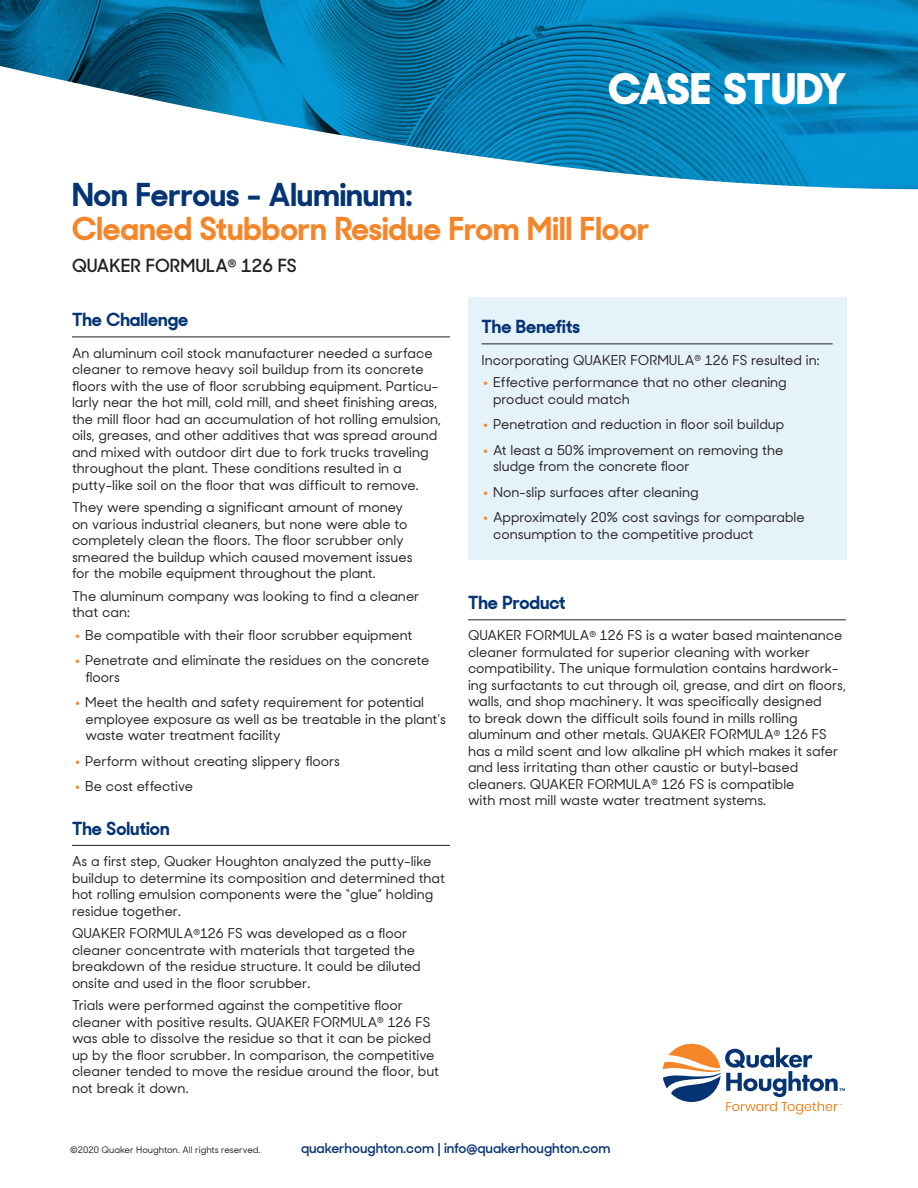
<style>
.page{position:relative;width:918px;height:1188px;background:#fff}
.page>*{position:absolute;margin:0;border:0;box-sizing:border-box;transform-origin:0 0}
.t1{font:800 42px "Sharp Sans Display No 2";color:#fff}
.t2{font:700 31.5px/34.5px "Sharp Sans Display No 2";color:#f58529}
.t3{font:700 18px "Sharp Sans Display No 2";color:#053474}
.t4{font:600 18px "Sharp Sans Display No 2";color:#231f20}
.H5_-_Paragraph_Text{font:500 13.5px/16.5px "Sharp Sans Display No 2";color:#231f20}
.t5{font:600 13.5px "Sharp Sans Display No 2";color:#053474}
.t6{font:500 9px "Sharp Sans Display No 2";color:#231f20}
.s1{color:#053474}
.s2{font-weight:400;font-size:27px;color:#f58529}
</style>
<div class="page">
<svg style="left:0;top:0;width:918px;height:6px;background:#0482b8"></svg>
<svg style="left:0;top:6px;width:918px;height:304px"></svg>
<svg style="left:663px;top:1044px;width:182px;height:71px"></svg>
<hr style="left:72px;top:337px;width:378px;height:1px;background:#231f20">
<hr style="left:72px;top:845px;width:378px;height:1px;background:#231f20">
<hr style="left:468px;top:619px;width:378px;height:1px;background:#231f20">
<div style="left:468px;top:297px;width:378px;height:262px;background:#e6f2fa"></div>
<hr style="left:482px;top:344px;width:351px;height:1px;background:#231f20">
<h1 class="t1" style="left:608px;top:52px;width:239px">CASE STUDY</h1>
<h2 class="t2" style="left:72px;top:173px;width:579px"><span class="s1">Non Ferrous - Aluminum:<br></span>Cleaned Stubborn Residue From Mill Floor</h2>
<h3 class="t4" style="left:72px;top:250px;width:226px">QUAKER FORMULA<sup>®</sup> 126 FS</h3>
<h4 class="t3" style="left:72px;top:304px;width:118px">The Challenge</h4>
<p class="H5_-_Paragraph_Text" style="left:72px;top:343px;width:370px">An aluminum coil stock manufacturer needed a surface cleaner to remove heavy soil buildup from its concrete floors with the use of floor scrubbing equipment. Particu&shy;larly near the hot mill, cold mill, and sheet finishing areas, the mill floor had an accumulation of hot rolling emulsion, oils, greases, and other additives that was spread around and mixed with outdoor dirt due to fork trucks traveling throughout the plant. These conditions resulted in a putty-like soil on the floor that was difficult to remove.</p>
<p class="H5_-_Paragraph_Text" style="left:72px;top:498px;width:342px">They were spending a significant amount of money on various industrial cleaners, but none were able to completely clean the floors. The floor scrubber only smeared the buildup which caused movement issues for the mobile equipment throughout the plant.</p>
<p class="H5_-_Paragraph_Text" style="left:72px;top:586px;width:349px">The aluminum company was looking to find a cleaner that can:</p>
<p class="H5_-_Paragraph_Text" style="left:74px;top:625px;width:340px"><span class="s2">•</span> Be compatible with their floor scrubber equipment</p>
<p class="H5_-_Paragraph_Text" style="left:86px;top:651px;width:345px;text-indent:-12px"><span class="s2">•</span> Penetrate and eliminate the residues on the concrete floors</p>
<p class="H5_-_Paragraph_Text" style="left:86px;top:693px;width:362px;text-indent:-12px"><span class="s2">•</span> Meet the health and safety requirement for potential employee exposure as well as be treatable in the plant’s waste water treatment facility</p>
<p class="H5_-_Paragraph_Text" style="left:74px;top:751px;width:268px"><span class="s2">•</span> Perform without creating slippery floors</p>
<p class="H5_-_Paragraph_Text" style="left:74px;top:777px;width:121px"><span class="s2">•</span> Be cost effective</p>
<h4 class="t3" style="left:72px;top:813px;width:99px">The Solution</h4>
<h5 class="H5_-_Paragraph_Text" style="left:72px;top:852px;width:375px">As a first step, Quaker Houghton analyzed the putty-like buildup to determine its composition and determined that hot rolling emulsion components were the “glue” holding residue together.</h5>
<h5 class="H5_-_Paragraph_Text" style="left:72px;top:924px;width:350px">QUAKER FORMULA<sup>®</sup>126 FS was developed as a floor cleaner concentrate with materials that targeted the breakdown of the residue structure. It could be diluted onsite and used in the floor scrubber.</h5>
<h5 class="H5_-_Paragraph_Text" style="left:72px;top:996px;width:369px">Trials were performed against the competitive floor cleaner with positive results. QUAKER FORMULA<sup>®</sup> 126 FS was able to dissolve the residue so that it can be picked up by the floor scrubber. In comparison, the competitive cleaner tended to move the residue around the floor, but not break it down.</h5>
<h4 class="t3" style="left:482px;top:311px;width:100px">The Benefits</h4>
<p class="H5_-_Paragraph_Text" style="left:482px;top:350px;width:340px">Incorporating QUAKER FORMULA<sup>®</sup> 126 FS resulted in:</p>
<p class="H5_-_Paragraph_Text" style="left:493px;top:373px;width:295px;text-indent:-12px"><span class="s2">•</span> Effective performance that no other cleaning product could match</p>
<p class="H5_-_Paragraph_Text" style="left:482px;top:415px;width:304px"><span class="s2">•</span> Penetration and reduction in floor soil buildup</p>
<p class="H5_-_Paragraph_Text" style="left:493px;top:440px;width:292px;text-indent:-12px"><span class="s2">•</span> At least a 50% improvement on removing the sludge from the concrete floor</p>
<p class="H5_-_Paragraph_Text" style="left:482px;top:482px;width:219px"><span class="s2">•</span> Non-slip surfaces after cleaning</p>
<p class="H5_-_Paragraph_Text" style="left:493px;top:508px;width:313px;text-indent:-12px"><span class="s2">•</span> Approximately 20% cost savings for comparable consumption to the competitive product</p>
<h4 class="t3" style="left:468px;top:587px;width:99px">The Product</h4>
<p class="H5_-_Paragraph_Text" style="left:468px;top:626px;width:379px">QUAKER FORMULA<sup>®</sup> 126 FS is a water based maintenance cleaner formulated for superior cleaning with worker compatibility. The unique formulation contains hardwork&shy;ing surfactants to cut through oil, grease, and dirt on floors, walls, and shop machinery. It was specifically designed<br>to break down the difficult soils found in mills rolling aluminum and other metals. QUAKER FORMULA<sup>®</sup> 126 FS has a mild scent and low alkaline pH which makes it safer and less irritating than other caustic or butyl-based cleaners. QUAKER FORMULA<sup>®</sup> 126 FS is compatible<br>with most mill waste water treatment systems.</p>
<p class="t6" style="left:70px;top:1143px;width:192px">©2020 Quaker Houghton. All rights reserved.</p>
<p class="t5" style="left:301px;top:1137px;width:311px">quakerhoughton.com | info@quakerhoughton.com</p>
</div>
